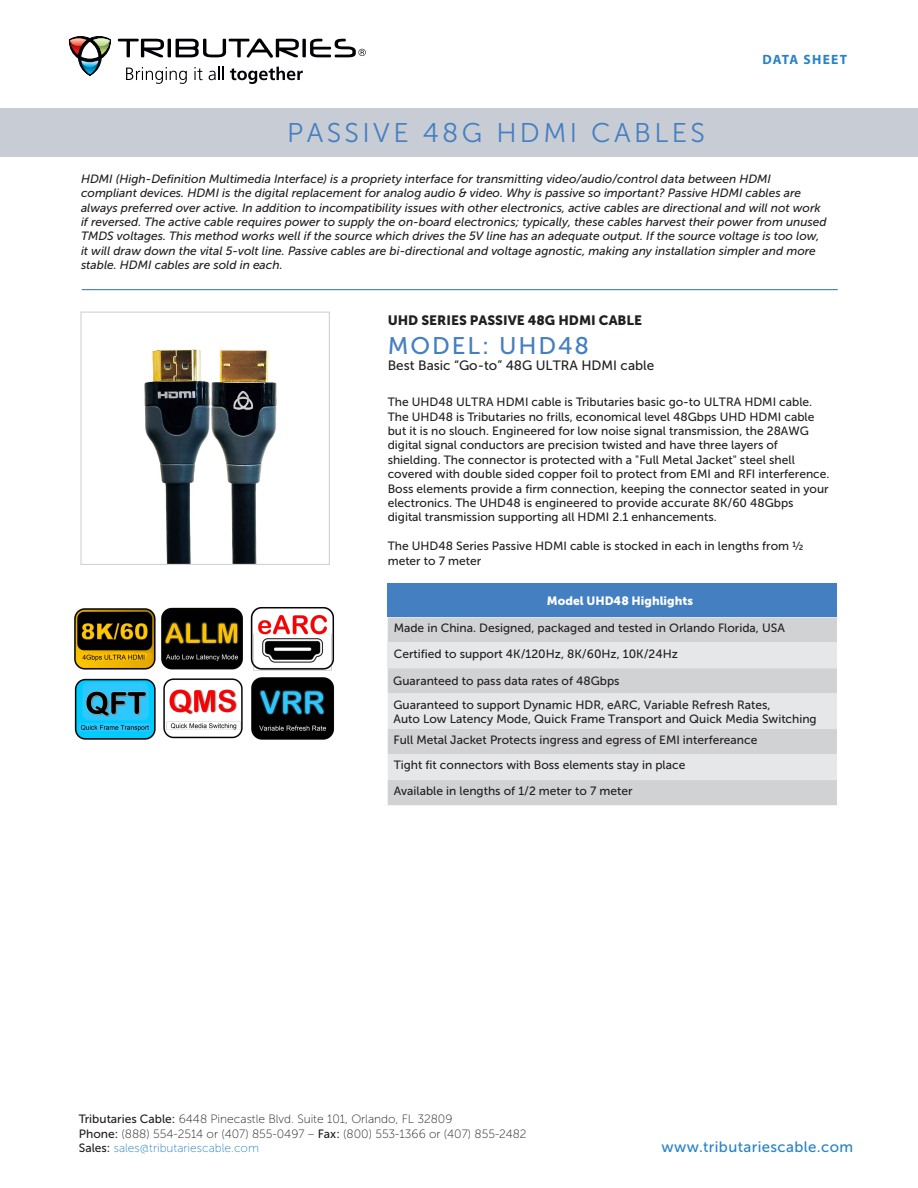
<style>
.page{position:relative;width:918px;height:1188px;background:#fff}
.page>*{position:absolute;margin:0;border:0;box-sizing:border-box;transform-origin:0 0}
.t1{font:27px "Museo Sans 300";letter-spacing:.125em;color:#447fc1}
.t2{font:24px "Museo Sans 500";letter-spacing:.08em;color:#447fc1}
.t3{font:15px "Museo Sans 500";letter-spacing:.025em;color:#2783c5}
.t4{font:13.5px "Museo Sans 500";color:#231f20}
.t5{font:13.5px "Museo Sans 900";color:#231f20}
.t6{font:700 13.5px "Myriad Pro";letter-spacing:.095em;color:#2783c5}
.t7{font:12px/14.4px "Museo Sans 500";color:#231f20}
.t8{font:italic 12px/14.4px "Museo Sans 500";color:#231f20}
.t9{font:12px/14.4px "Museo Sans 100";color:#231f20}
.t10{font:12px "Museo Sans 900";color:#fff}
.s1{font-family:"Museo Sans 500"}
.s2{color:#2783c5}
</style>
<div class="page">
<svg style="left:302px;top:39px;width:4px;height:18px"></svg>
<svg style="left:310px;top:39px;width:56px;height:18px"></svg>
<svg style="left:68px;top:36px;width:235px;height:48px"></svg>
<div style="left:0;top:108px;width:918px;height:48px;background:#c8ccd4"></div>
<img style="left:80px;top:311px;width:250px;height:252px">
<div style="left:80px;top:312px;width:250px;height:253px;border:1px solid #d1d2d4"></div>
<hr style="left:82px;top:289px;width:756px;height:1px;background:#447fc1">
<img style="left:74px;top:607px;width:261px;height:133px">
<div style="left:388px;top:584px;width:449px;height:33px;background:#447fc1"></div>
<div style="left:388px;top:617px;width:449px;height:188px;background:#d1d2d4"></div>
<div style="left:388px;top:643px;width:449px;height:25px;background:#e6e7e9"></div>
<svg style="left:388px;top:694px;width:449px;height:86px;background:#dfe0e2"></svg>
<p class="t6" style="left:762px;top:50px;width:86px">DATA SHEET</p>
<h1 class="t1" style="left:287px;top:118px;width:419px">PASSIVE 48G HDMI CABLES</h1>
<p class="t8" style="left:81px;top:172px;width:747px">HDMI (High-Definition Multimedia Interface) is a propriety interface for transmitting video/audio/control data between HDMI compliant devices. HDMI is the digital replacement for analog audio &amp; video. Why is passive so important? Passive HDMI cables are always preferred over active. In addition to incompatibility issues with other electronics, active cables are directional and will not work if reversed. The active cable requires power to supply the on-board electronics; typically, these cables harvest their power from unused TMDS voltages. This method works well if the source which drives the 5V line has an adequate output. If the source voltage is too low, it will draw down the vital 5-volt line. Passive cables are bi-directional and voltage agnostic, making any installation simpler and more stable. HDMI cables are sold in each.</p>
<p class="t5" style="left:388px;top:312px;width:256px">UHD SERIES PASSIVE 48G HDMI CABLE</p>
<h2 class="t2" style="left:388px;top:332px;width:203px">MODEL: UHD48</h2>
<p class="t4" style="left:388px;top:358px;width:268px">Best Basic “Go-to” 48G ULTRA HDMI cable</p>
<p class="t7" style="left:388px;top:395px;width:443px">The UHD48 ULTRA HDMI cable is Tributaries basic go-to ULTRA HDMI cable.<br>The UHD48 is Tributaries no frills, economical level 48Gbps UHD HDMI cable but it is no slouch. Engineered for low noise signal transmission, the 28AWG digital signal conductors are precision twisted and have three layers of shielding. The connector is protected with a "Full Metal Jacket" steel shell covered with double sided copper foil to protect from EMI and RFI interference.<br>Boss elements provide a firm connection, keeping the connector seated in your electronics. The UHD48 is engineered to provide accurate 8K/60 48Gbps digital transmission supporting all HDMI 2.1 enhancements.</p>
<p class="t7" style="left:388px;top:539px;width:418px">The UHD48 Series Passive HDMI cable is stocked in each in lengths from ½ meter to 7 meter</p>
<p class="t10" style="left:547px;top:594px;width:148px">Model UHD48 Highlights</p>
<p class="t7" style="left:394px;top:616px;width:393px;line-height:25.3px">Made in China. Designed, packaged and tested in Orlando Florida, USA<br>Certified to support 4K/120Hz, 8K/60Hz, 10K/24Hz</p>
<p class="t7" style="left:393px;top:669px;width:379px;line-height:24px">Guaranteed to pass data rates of 48Gbps<br>Guaranteed to support Dynamic HDR, eARC, Variable Refresh Rates,</p>
<p class="t7" style="left:394px;top:708px;width:425px;line-height:21px">Auto Low Latency Mode, Quick Frame Transport and Quick Media Switching<br>Full Metal Jacket Protects ingress and egress of EMI interfereance</p>
<p class="t7" style="left:394px;top:753px;width:293px;line-height:25.3px">Tight fit connectors with Boss elements stay in place<br>Available in lengths of 1/2 meter to 7 meter</p>
<p class="t9" style="left:79px;top:1112px;width:449px"><span class="s1">Tributaries Cable:</span> 6448 Pinecastle Blvd. Suite 101, Orlando, FL 32809<br><span class="s1">Phone:</span> (888) 554-2514 or (407) 855-0497 – <span class="s1">Fax:</span> (800) 553-1366 or (407) 855-2482<br><span class="s1">Sales:</span> <span class="s2">sales@tributariescable.com</span></p>
<p class="t3" style="left:662px;top:1139px;width:193px">www.tributariescable.com</p>
</div>
